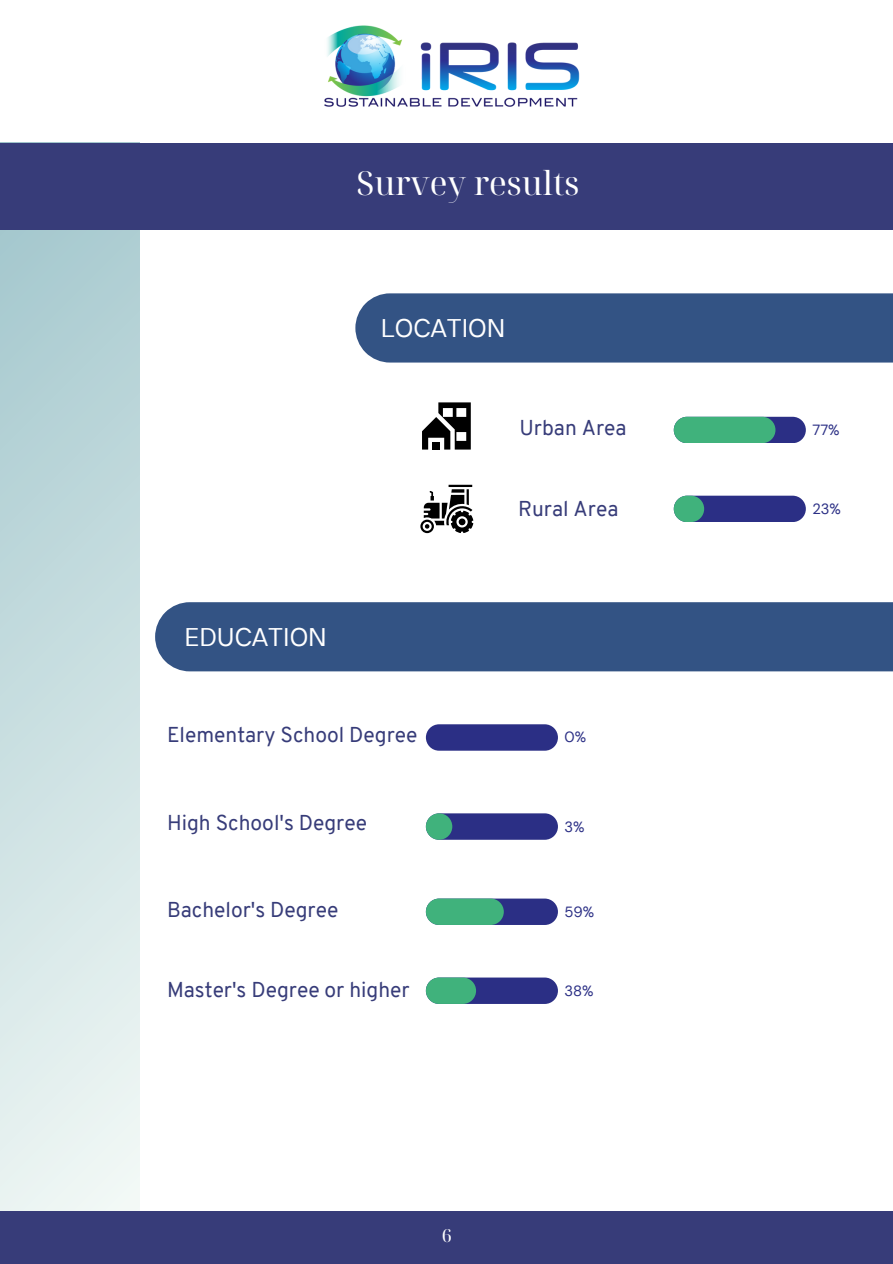
<style>
.page{position:relative;width:893px;height:1264px;background:#fff}
.page>*{position:absolute;margin:0;border:0;box-sizing:border-box;transform-origin:0 0}
.t1{font:33px "Noto Serif Display";color:#fff}
.t2{font:25.5px "TT Interphases";color:#fff}
.t3{font:21px "Overpass";color:#373c79}
.t4{font:18px "Noto Serif Display";color:#fff}
.t5{font:14.7px "DM Sans";color:#2b2f85}
</style>
<div class="page">
<svg style="left:0;top:229px;width:139px;height:981px;background:#cbe0e1"></svg>
<div style="left:0;top:143px;width:892px;height:86px;background:#373c79"></div>
<svg style="left:422px;top:402px;width:49px;height:47px"></svg>
<svg style="left:420px;top:485px;width:53px;height:48px"></svg>
<div style="left:155px;top:602px;width:737px;height:69px;background:#335384"></div>
<div style="left:355px;top:293px;width:537px;height:69px;background:#335384"></div>
<img style="left:324px;top:25px;width:256px;height:82px">
<div style="left:0;top:1210px;width:892px;height:53px;background:#373c79"></div>
<div style="left:673px;top:417px;width:132px;height:26px;background:#2b2f85;border-radius:13px"></div>
<div style="left:673px;top:417px;width:102px;height:26px;background:#40b27c;border-radius:13px"></div>
<div style="left:673px;top:495px;width:132px;height:27px;background:#2b2f85;border-radius:13px"></div>
<div style="left:673px;top:495px;width:31px;height:27px;background:#40b27c;border-radius:13px"></div>
<div style="left:426px;top:724px;width:132px;height:26px;background:#2b2f85;border-radius:13px"></div>
<div style="left:426px;top:813px;width:132px;height:26px;background:#2b2f85;border-radius:13px"></div>
<div style="left:426px;top:813px;width:26px;height:26px;background:#40b27c;border-radius:50%"></div>
<div style="left:426px;top:898px;width:132px;height:27px;background:#2b2f85;border-radius:13px"></div>
<div style="left:426px;top:898px;width:78px;height:27px;background:#40b27c;border-radius:13px"></div>
<div style="left:426px;top:977px;width:132px;height:26px;background:#2b2f85;border-radius:13px"></div>
<div style="left:426px;top:977px;width:50px;height:26px;background:#40b27c;border-radius:13px"></div>
<p class="t1" style="left:356px;top:159px;width:225px">Survey results</p>
<p class="t2" style="left:381px;top:311px;width:126px">LOCATION</p>
<p class="t3" style="left:519px;top:419px;width:108px">Urban Area</p>
<p class="t3" style="left:518px;top:500px;width:102px">Rural Area</p>
<p class="t2" style="left:184px;top:620px;width:144px">EDUCATION</p>
<p class="t3" style="left:167px;top:726px;width:252px">Elementary School Degree</p>
<p class="t3" style="left:167px;top:814px;width:201px">High School's Degree</p>
<p class="t3" style="left:167px;top:901px;width:173px">Bachelor's Degree</p>
<p class="t3" style="left:167px;top:980px;width:244px">Master's Degree or higher</p>
<p class="t5" style="left:564px;top:728px;width:23px">0%</p>
<p class="t5" style="left:564px;top:817px;width:22px">3%</p>
<p class="t5" style="left:564px;top:902px;width:31px">59%</p>
<p class="t5" style="left:564px;top:981px;width:31px">38%</p>
<p class="t4" style="left:441px;top:1222px;width:12px">6</p>
<p class="t5" style="left:812px;top:420px;width:29px">77%</p>
<p class="t5" style="left:812px;top:499px;width:30px">23%</p>
</div>
